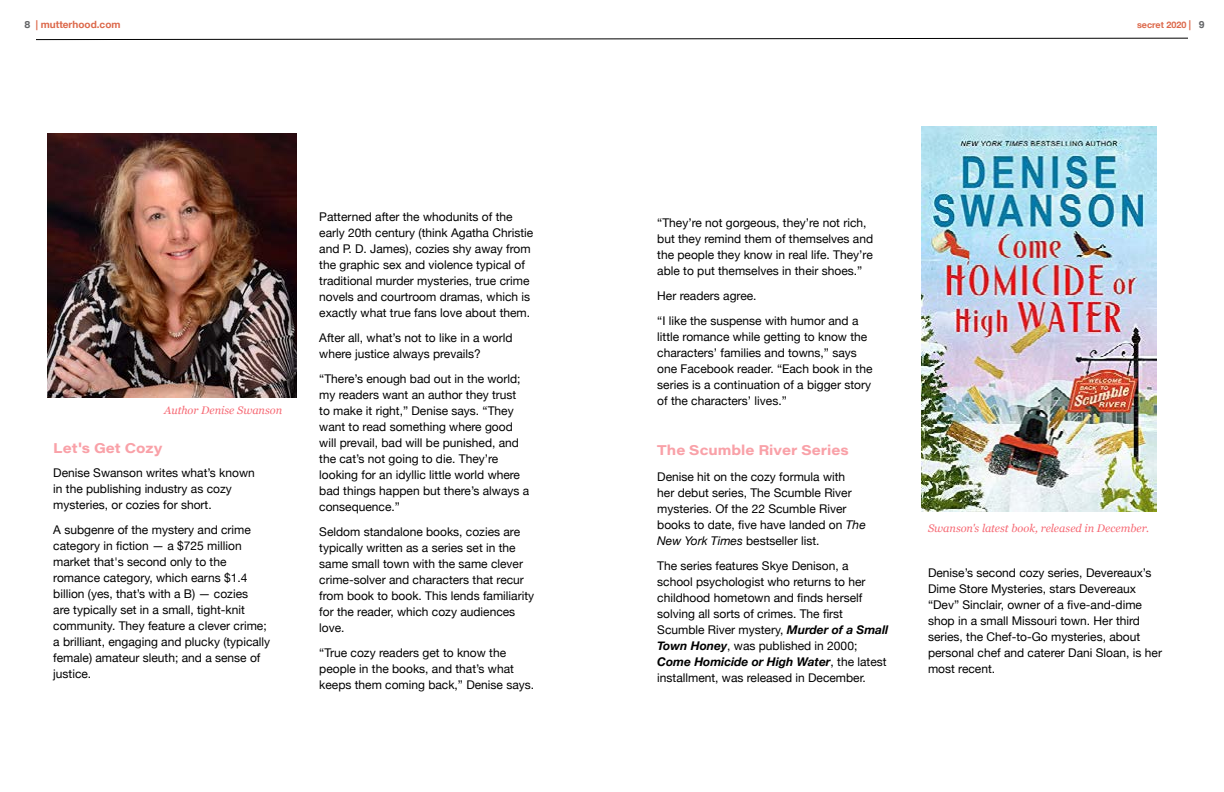
<style>
.page{position:relative;width:1224px;height:792px;background:#fff}
.page>*{position:absolute;margin:0;border:0;box-sizing:border-box;transform-origin:0 0}
.t1{font:700 14px "Acumin Pro Wide";color:#f9a1a8}
.t2{font:12px/16px "Helvetica Neue";color:#000}
.t3{font:italic 11px "Georgia";color:#f66a75}
.t4{font:700 10px "Helvetica Neue";color:#dc684a}
.t5{font:700 9px "Helvetica Neue";color:#dc684a}
.s1{font-family:"Aktiv Grotesk";color:#636466}
.s2{font-size:10px}
.s3{font-family:"Aktiv Grotesk";font-size:10px;color:#636466}
.s4{font-style:italic}
.s5{font-weight:700;font-style:italic}
</style>
<div class="page">
<svg style="left:36px;top:38px;width:1152px;height:2px"></svg>
<img style="left:921px;top:126px;width:235px;height:386px">
<img style="left:47px;top:134px;width:250px;height:264px">
<p class="t4" style="left:24px;top:17px;width:98px"><span class="s1">8</span> | mutterhood.com</p>
<p class="t5" style="left:1137px;top:18px;width:69px">secret 2020 <span class="s2">|</span> <span class="s3">9</span></p>
<p class="t3" style="left:164px;top:402px;width:119px">Author Denise Swanson</p>
<p class="t1" style="left:53px;top:438px;width:111px">Let's Get Cozy</p>
<p class="t2" style="left:53px;top:466px;width:203px">Denise Swanson writes what’s known in the publishing industry as cozy mysteries, or cozies for short.</p>
<p class="t2" style="left:53px;top:523px;width:218px">A subgenre of the mystery and crime category in fiction — a $725 million market that's second only to the romance category, which earns $1.4 billion (yes, that’s with a B) — cozies<br>are typically set in a small, tight-knit community. They feature a clever crime; a brilliant, engaging and plucky (typically female) amateur sleuth; and a sense of justice.</p>
<p class="t2" style="left:319px;top:209px;width:216px">Patterned after the whodunits of the early 20th century (think Agatha Christie and P. D. James), cozies shy away from the graphic sex and violence typical of traditional murder mysteries, true crime novels and courtroom dramas, which is exactly what true fans love about them.</p>
<p class="t2" style="left:319px;top:330px;width:195px">After all, what’s not to like in a world where justice always prevails?</p>
<p class="t2" style="left:319px;top:371px;width:212px">“There’s enough bad out in the world; my readers want an author they trust to make it right,” Denise says. “They want to read something where good will prevail, bad will be punished, and the cat’s not going to die. They’re looking for an idyllic little world where bad things happen but there’s always a consequence.”</p>
<p class="t2" style="left:319px;top:524px;width:216px">Seldom standalone books, cozies are typically written as a series set in the same small town with the same clever crime-solver and characters that recur from book to book. This lends familiarity for the reader, which cozy audiences love.</p>
<p class="t2" style="left:319px;top:645px;width:216px">“True cozy readers get to know the people in the books, and that’s what keeps them coming back,” Denise says.</p>
<p class="t2" style="left:657px;top:216px;width:217px">“They’re not gorgeous, they’re not rich, but they remind them of themselves and the people they know in real life. They’re able to put themselves in their shoes.”</p>
<p class="t2" style="left:657px;top:284px;width:203px;line-height:25px">Her readers agree.<br>“I like the suspense with humor and a</p>
<p class="t2" style="left:657px;top:330px;width:217px">little romance while getting to know the characters’ families and towns,” says one Facebook reader. “Each book in the series is a continuation of a bigger story of the characters’ lives.”</p>
<p class="t1" style="left:657px;top:440px;width:193px">The Scumble River Series</p>
<p class="t2" style="left:657px;top:470px;width:210px">Denise hit on the cozy formula with<br>her debut series, The Scumble River mysteries. Of the 22 Scumble River books to date, five have landed on <span class="s4">The New York Times</span> bestseller list.</p>
<p class="t2" style="left:657px;top:559px;width:233px">The series features Skye Denison, a<br>school psychologist who returns to her childhood hometown and finds herself solving all sorts of crimes. The first Scumble River mystery, <span class="s5">Murder of a Small Town Honey</span>, was published in 2000; <span class="s5">Come Homicide or High Water</span>, the latest installment, was released in December.</p>
<p class="t2" style="left:928px;top:566px;width:236px">Denise’s second cozy series, Devereaux’s Dime Store Mysteries, stars Devereaux “Dev” Sinclair, owner of a five-and-dime shop in a small Missouri town. Her third series, the Chef-to-Go mysteries, about personal chef and caterer Dani Sloan, is her most recent.</p>
<p class="t3" style="left:928px;top:521px;width:223px">Swanson's latest book, released in December.</p>
</div>
